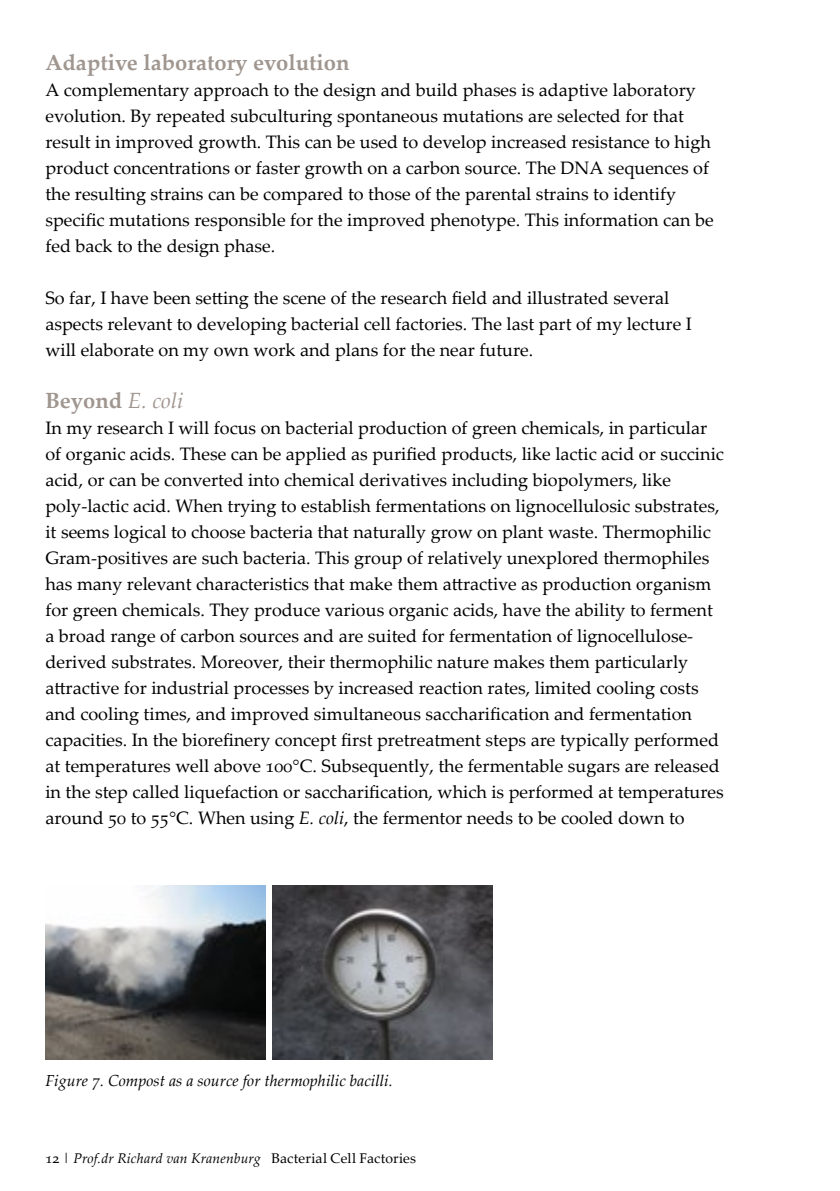
<style>
.page{position:relative;width:840px;height:1191px;background:#fff}
.page>*{position:absolute;margin:0;border:0;box-sizing:border-box;transform-origin:0 0}
.t1{font:700 22px "Palatino Linotype";color:#a09690}
.t2{font:18px/26px "Palatino Linotype";color:#000}
.t3{font:italic 16px "Palatino Linotype";color:#000}
.t4{font:italic 14px "Palatino Linotype";letter-spacing:.01em;color:#000}
.s1{font-weight:400;font-style:italic}
.s2{font-style:italic}
.s3{font-style:normal}
</style>
<div class="page">
<img style="left:272px;top:885px;width:220px;height:174px">
<img style="left:45px;top:885px;width:221px;height:174px">
<p class="t1" style="left:45px;top:47px;width:305px">Adaptive laboratory evolution</p>
<p class="t2" style="left:45px;top:76px;width:669px">A complementary approach to the design and build phases is adaptive laboratory evolution. By repeated subculturing spontaneous mutations are selected for that result in improved growth. This can be used to develop increased resistance to high product concentrations or faster growth on a carbon source. The DNA sequences of the resulting strains can be compared to those of the parental strains to identify specific mutations responsible for the improved phenotype. This information can be fed back to the design phase.</p>
<p class="t2" style="left:45px;top:284px;width:647px">So far, I have been setting the scene of the research field and illustrated several aspects relevant to developing bacterial cell factories. The last part of my lecture I will elaborate on my own work and plans for the near future.</p>
<p class="t1" style="left:45px;top:385px;width:139px">Beyond <span class="s1">E. coli</span></p>
<p class="t2" style="left:45px;top:414px;width:679px">In my research I will focus on bacterial production of green chemicals, in particular of organic acids. These can be applied as purified products, like lactic acid or succinic acid, or can be converted into chemical derivatives including biopolymers, like poly-lactic acid. When trying to establish fermentations on lignocellulosic substrates, it seems logical to choose bacteria that naturally grow on plant waste. Thermophilic Gram-positives are such bacteria. This group of relatively unexplored thermophiles has many relevant characteristics that make them attractive as production organism for green chemicals. They produce various organic acids, have the ability to ferment a broad range of carbon sources and are suited for fermentation of lignocellulose&shy;derived substrates. Moreover, their thermophilic nature makes them particularly attractive for industrial processes by increased reaction rates, limited cooling costs and cooling times, and improved simultaneous saccharification and fermentation capacities. In the biorefinery concept first pretreatment steps are typically performed at temperatures well above 100°C. Subsequently, the fermentable sugars are released in the step called liquefaction or saccharification, which is performed at temperatures around 50 to 55°C. When using <span class="s2">E. coli</span>, the fermentor needs to be cooled down to</p>
<p class="t3" style="left:45px;top:1069px;width:348px">Figure 7. Compost as a source for thermophilic bacilli.</p>
<p class="t4" style="left:45px;top:1147px;width:372px"><span class="s3">12 |</span> Prof.dr Richard van Kranenburg <span class="s3">Bacterial Cell Factories</span></p>
</div>
